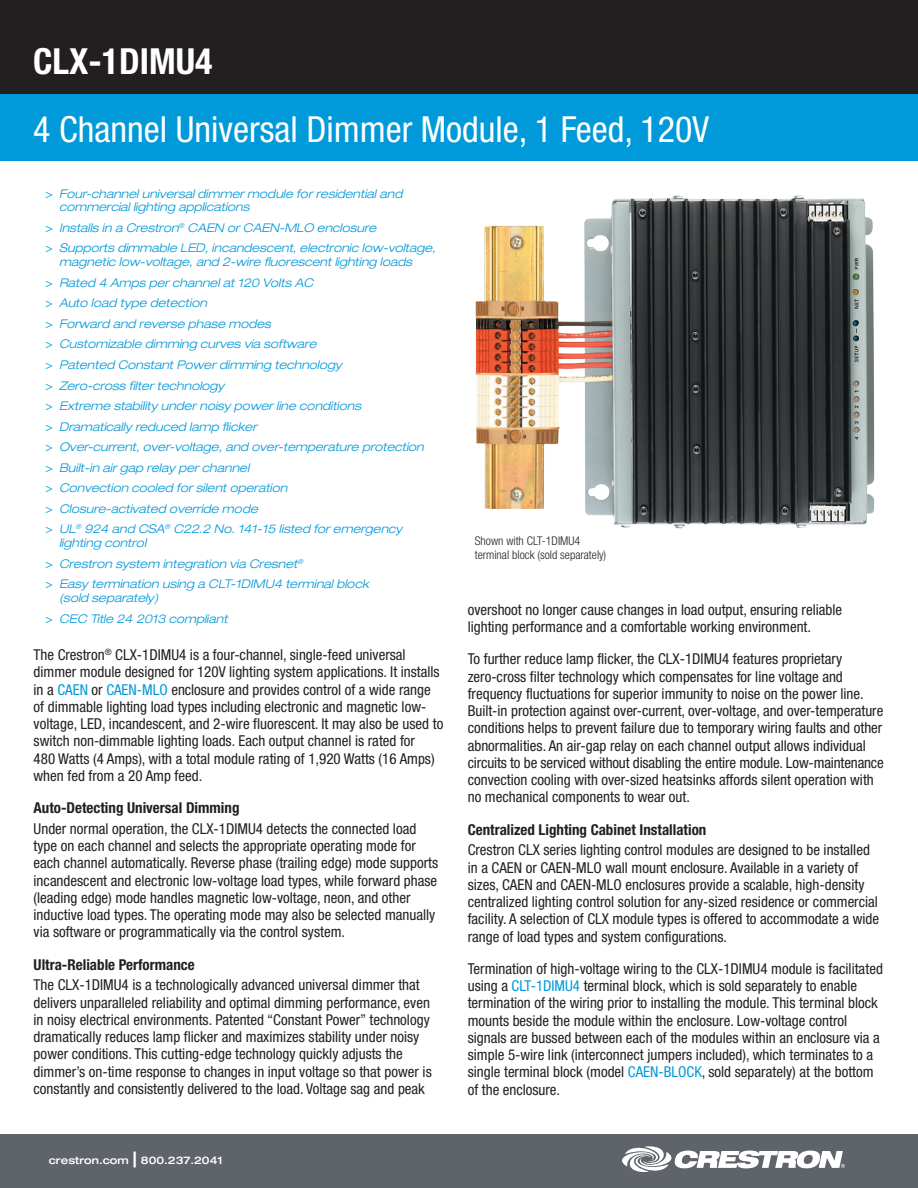
<style>
.page{position:relative;width:918px;height:1188px;background:#fff}
.page>*{position:absolute;margin:0;border:0;box-sizing:border-box;transform-origin:0 0}
.t1{font:condensed 36px "Helvetica Neue LT Std";color:#fff}
.t2{font:700 condensed 36px "Helvetica Neue LT Std";color:#fff}
.t3{font:condensed 15px/17.2px "Helvetica Neue LT Std";color:#231f20}
.bold_copy_headings{font:700 condensed 15px "Helvetica Neue LT Std";color:#231f20}
.t4{font:italic 300 expanded 12px/13.8px "Helvetica Neue LT Std";color:#0099d9}
.endnote{font:300 condensed 12px/13.8px "Helvetica Neue LT Std";color:#231f20}
.t5{font:500 expanded 10.5px "Helvetica Neue LT Std";color:#fff}
.s1{font-weight:400;font-style:normal;font-stretch:condensed}
.s2{color:#0099d9}
.s3{font-size:21px}
</style>
<div class="page">
<div style="left:0;top:0;width:918px;height:94px;background:#231f20"></div>
<div style="left:0;top:94px;width:918px;height:67px;background:#0099d9"></div>
<div style="left:0;top:1134px;width:918px;height:54px;background:#5f636a"></div>
<svg style="left:622px;top:1146px;width:223px;height:26px"></svg>
<img style="left:475px;top:195px;width:400px;height:334px">
<h1 class="t2" style="left:33px;top:40px;width:181px">CLX-1DIMU4</h1>
<h1 class="t1" style="left:33px;top:108px;width:677px">4 Channel Universal Dimmer Module, 1 Feed, 120V</h1>
<p class="t4" style="left:59px;top:187px;width:345px;text-indent:-14px"><span class="s1">&gt;</span> Four-channel universal dimmer module for residential and commercial lighting applications</p>
<p class="t4" style="left:46px;top:221px;width:332px"><span class="s1">&gt;</span> Installs in a Crestron<sup>®</sup> CAEN or CAEN-MLO enclosure</p>
<p class="t4" style="left:59px;top:242px;width:378px;text-indent:-14px"><span class="s1">&gt;</span> Supports dimmable LED, incandescent, electronic low-voltage, magnetic low-voltage, and 2-wire fluorescent lighting loads</p>
<p class="t4" style="left:46px;top:276px;width:269px"><span class="s1">&gt;</span> Rated 4 Amps per channel at 120 Volts AC</p>
<p class="t4" style="left:46px;top:296px;width:163px"><span class="s1">&gt;</span> Auto load type detection</p>
<p class="t4" style="left:46px;top:317px;width:227px"><span class="s1">&gt;</span> Forward and reverse phase modes</p>
<p class="t4" style="left:46px;top:338px;width:272px"><span class="s1">&gt;</span> Customizable dimming curves via software</p>
<p class="t4" style="left:46px;top:358px;width:298px"><span class="s1">&gt;</span> Patented Constant Power dimming technology</p>
<p class="t4" style="left:46px;top:379px;width:180px"><span class="s1">&gt;</span> Zero-cross filter technology</p>
<p class="t4" style="left:46px;top:399px;width:317px"><span class="s1">&gt;</span> Extreme stability under noisy power line conditions</p>
<p class="t4" style="left:46px;top:420px;width:213px"><span class="s1">&gt;</span> Dramatically reduced lamp flicker</p>
<p class="t4" style="left:46px;top:440px;width:380px"><span class="s1">&gt;</span> Over-current, over-voltage, and over-temperature protection</p>
<p class="t4" style="left:46px;top:461px;width:205px"><span class="s1">&gt;</span> Built-in air gap relay per channel</p>
<p class="t4" style="left:46px;top:481px;width:243px"><span class="s1">&gt;</span> Convection cooled for silent operation</p>
<p class="t4" style="left:46px;top:502px;width:214px"><span class="s1">&gt;</span> Closure-activated override mode</p>
<p class="t4" style="left:59px;top:522px;width:345px;text-indent:-14px"><span class="s1">&gt;</span> UL<sup>®</sup> 924 and CSA<sup>®</sup> C22.2 No. 141-15 listed for emergency lighting control</p>
<p class="t4" style="left:46px;top:557px;width:259px"><span class="s1">&gt;</span> Crestron system integration via Cresnet<sup>®</sup></p>
<p class="t4" style="left:59px;top:577px;width:311px;text-indent:-14px"><span class="s1">&gt;</span> Easy termination using a CLT-1DIMU4 terminal block (sold separately)</p>
<p class="t4" style="left:46px;top:612px;width:184px"><span class="s1">&gt;</span> CEC Title 24 2013 compliant</p>
<p class="t3" style="left:34px;top:646px;width:411px">The Crestron<sup>®</sup> CLX-1DIMU4 is a four-channel, single-feed universal dimmer module designed for 120V lighting system applications. It installs in a <span class="s2">CAEN</span> or <span class="s2">CAEN-MLO</span> enclosure and provides control of a wide range of dimmable lighting load types including electronic and magnetic low&shy;voltage, LED, incandescent, and 2-wire fluorescent. It may also be used to switch non-dimmable lighting loads. Each output channel is rated for<br>480 Watts (4 Amps), with a total module rating of 1,920 Watts (16 Amps) when fed from a 20 Amp feed.</p>
<p class="bold_copy_headings" style="left:34px;top:799px;width:207px">Auto-Detecting Universal Dimming</p>
<p class="t3" style="left:34px;top:820px;width:406px">Under normal operation, the CLX-1DIMU4 detects the connected load type on each channel and selects the appropriate operating mode for each channel automatically. Reverse phase (trailing edge) mode supports incandescent and electronic low-voltage load types, while forward phase (leading edge) mode handles magnetic low-voltage, neon, and other inductive load types. The operating mode may also be selected manually via software or programmatically via the control system.</p>
<p class="bold_copy_headings" style="left:34px;top:955px;width:163px">Ultra-Reliable Performance</p>
<p class="t3" style="left:34px;top:976px;width:400px">The CLX-1DIMU4 is a technologically advanced universal dimmer that delivers unparalleled reliability and optimal dimming performance, even in noisy electrical environments. Patented “Constant Power” technology dramatically reduces lamp flicker and maximizes stability under noisy power conditions. This cutting-edge technology quickly adjusts the dimmer’s on-time response to changes in input voltage so that power is constantly and consistently delivered to the load. Voltage sag and peak</p>
<p class="t5" style="left:49px;top:1153px;width:175px">crestron.com <span class="s3">|</span> 800.237.2041</p>
<p class="endnote" style="left:475px;top:534px;width:133px">Shown with CLT-1DIMU4 terminal block (sold separately)</p>
<p class="t3" style="left:468px;top:601px;width:376px">overshoot no longer cause changes in load output, ensuring reliable lighting performance and a comfortable working environment.</p>
<p class="t3" style="left:468px;top:650px;width:418px">To further reduce lamp flicker, the CLX-1DIMU4 features proprietary zero-cross filter technology which compensates for line voltage and frequency fluctuations for superior immunity to noise on the power line.<br>Built-in protection against over-current, over-voltage, and over-temperature conditions helps to prevent failure due to temporary wiring faults and other abnormalities. An air-gap relay on each channel output allows individual circuits to be serviced without disabling the entire module. Low-maintenance convection cooling with over-sized heatsinks affords silent operation with no mechanical components to wear out.</p>
<p class="bold_copy_headings" style="left:468px;top:820px;width:240px">Centralized Lighting Cabinet Installation</p>
<p class="t3" style="left:468px;top:841px;width:413px">Crestron CLX series lighting control modules are designed to be installed in a CAEN or CAEN-MLO wall mount enclosure. Available in a variety of sizes, CAEN and CAEN-MLO enclosures provide a scalable, high-density centralized lighting control solution for any-sized residence or commercial facility. A selection of CLX module types is offered to accommodate a wide range of load types and system configurations.</p>
<p class="t3" style="left:468px;top:960px;width:417px">Termination of high-voltage wiring to the CLX-1DIMU4 module is facilitated using a <span class="s2">CLT-1DIMU4</span> terminal block, which is sold separately to enable termination of the wiring prior to installing the module. This terminal block mounts beside the module within the enclosure. Low-voltage control signals are bussed between each of the modules within an enclosure via a simple 5-wire link (interconnect jumpers included), which terminates to a single terminal block (model <span class="s2">CAEN-BLOCK</span>, sold separately) at the bottom of the enclosure.</p>
</div>
